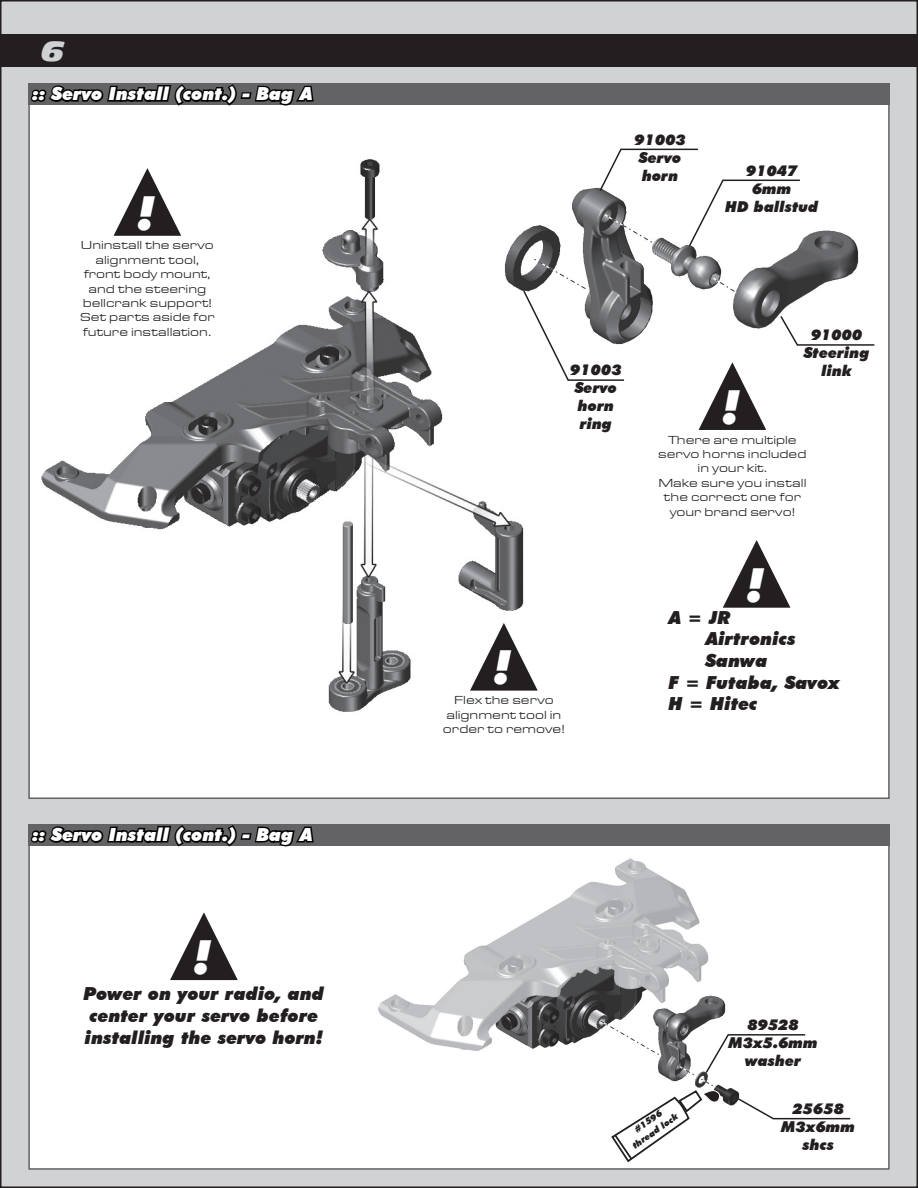
<style>
.page{position:relative;width:918px;height:1188px;background:#fff}
.page>*{position:absolute;margin:0;border:0;box-sizing:border-box;transform-origin:0 0}
.t1{font:italic 900 45px "Futura BT";color:#fff}
.t2{font:italic 27px "Antique Olive Nord";color:#d0d1d3}
.t3{font:italic 900 18px/21.6px "Futura BT";color:#231f20}
.t4{font:italic 900 18px "Futura BT";color:#fff}
.t5{font:italic 900 15px/18px "Futura BT";color:#231f20;text-align:center}
.t6{font:12px/14.4px "Eurostar Regular Extended";color:#231f20;text-align:center}
.t7{font:italic 900 9px/12px "Futura BT";color:#231f20;text-align:center}
</style>
<div class="page">
<div style="left:1px;top:1px;width:916px;height:1186px;background:#d1d2d4"></div>
<svg style="left:917px;top:0;width:1px;height:1188px"></svg>
<div style="left:28px;top:83px;width:862px;height:716px;background:#fff;border:2px solid #636366"></div>
<div style="left:0;top:34px;width:918px;height:33px;background:#231f20"></div>
<div style="left:28px;top:83px;width:862px;height:22px;background:#636366"></div>
<svg style="left:28px;top:84px;width:286px;height:57px"></svg>
<div style="left:28px;top:824px;width:862px;height:346px;background:#fff;border:2px solid #636366"></div>
<div style="left:28px;top:824px;width:862px;height:22px;background:#636366"></div>
<svg style="left:28px;top:825px;width:286px;height:57px"></svg>
<img style="left:41px;top:159px;width:483px;height:553px">
<img style="left:504px;top:186px;width:355px;height:160px">
<img style="left:378px;top:858px;width:362px;height:248px">
<svg style="left:522px;top:289px;width:104px;height:93px"></svg>
<svg style="left:704px;top:1033px;width:102px;height:42px"></svg>
<svg style="left:736px;top:1097px;width:115px;height:23px"></svg>
<svg style="left:779px;top:314px;width:96px;height:32px"></svg>
<svg style="left:598px;top:148px;width:203px;height:100px"></svg>
<svg style="left:114px;top:168px;width:67px;height:68px"></svg>
<svg style="left:699px;top:362px;width:67px;height:68px"></svg>
<svg style="left:470px;top:623px;width:68px;height:68px"></svg>
<svg style="left:170px;top:912px;width:68px;height:68px"></svg>
<svg style="left:723px;top:540px;width:67px;height:68px"></svg>
<svg style="left:610px;top:1089px;width:110px;height:74px"></svg>
<h2 class="t2" style="left:42px;top:34px;width:24px">6</h2>
<h3 class="t4" style="left:32px;top:83px;width:282px">:: Servo Install (cont.) - Bag A</h3>
<h1 class="t1" style="left:137px;top:186px;width:18px">!</h1>
<p class="t6" style="left:80px;top:238px;width:136px">Uninstall the servo alignment tool, front body mount, and the steering bellcrank support!<br>Set parts aside for future installation.</p>
<h3 class="t4" style="left:32px;top:824px;width:282px">:: Servo Install (cont.) - Bag A</h3>
<h1 class="t1" style="left:194px;top:931px;width:18px">!</h1>
<h3 class="t3" style="left:84px;top:983px;width:242px">Power on your radio, and center your servo before installing the servo horn!</h3>
<p class="t5" style="left:635px;top:130px;width:53px;text-align:left">91003<br>Servo horn</p>
<p class="t5" style="left:725px;top:161px;width:95px">91047<br>6mm<br>HD ballstud</p>
<p class="t5" style="left:570px;top:361px;width:53px">91003<br>Servo horn ring</p>
<h1 class="t1" style="left:494px;top:641px;width:18px">!</h1>
<p class="t6" style="left:443px;top:693px;width:123px">Flex the servo alignment tool in order to remove!</p>
<h1 class="t1" style="left:722px;top:380px;width:18px">!</h1>
<p class="t5" style="left:804px;top:326px;width:67px">91000<br>Steering link</p>
<p class="t6" style="left:658px;top:432px;width:150px">There are multiple servo horns included in your kit.<br>Make sure you install the correct one for your brand servo!</p>
<h1 class="t1" style="left:747px;top:558px;width:18px">!</h1>
<h3 class="t3" style="left:669px;top:607px;width:64px">A = JR</h3>
<h3 class="t3" style="left:706px;top:628px;width:92px">Airtronics</h3>
<h3 class="t3" style="left:706px;top:650px;width:63px">Sanwa</h3>
<h3 class="t3" style="left:669px;top:671px;width:173px">F = Futaba, Savox</h3>
<h3 class="t3" style="left:669px;top:693px;width:91px">H = Hitec</h3>
<p class="t7" style="left:623px;top:1131px;width:55px;rotate:-35deg">#1596 thread lock</p>
<p class="t5" style="left:729px;top:1016px;width:91px">89528<br>M3x5.6mm washer</p>
<p class="t5" style="left:781px;top:1100px;width:75px">25658<br>M3x6mm shcs</p>
</div>
